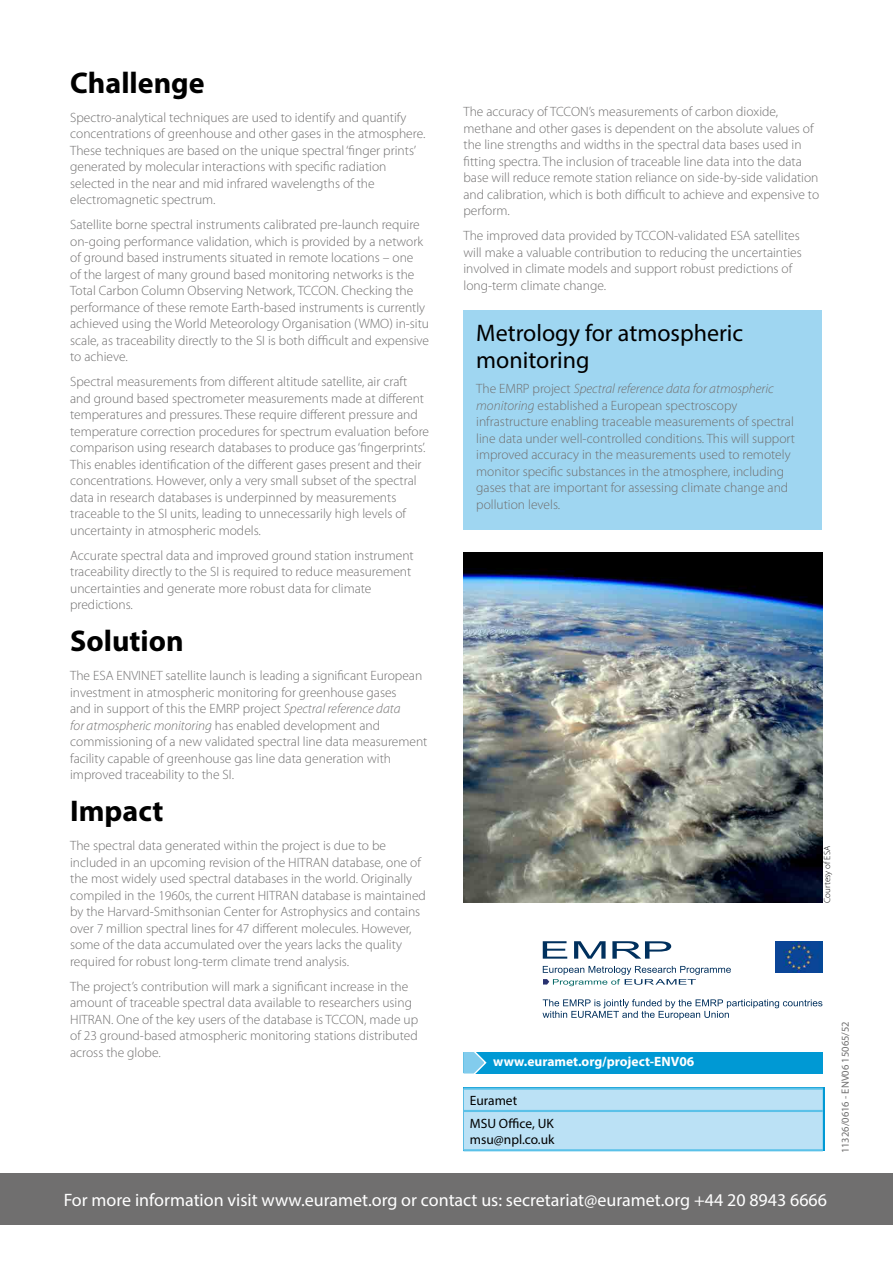
<style>
.page{position:relative;width:893px;height:1263px;background:#fff}
.page>*{position:absolute;margin:0;border:0;box-sizing:border-box;transform-origin:0 0}
.t1{font:700 30px "Myriad Pro";color:#000}
.t2{font:24px/27px "Myriad Pro";color:#000}
.t3{font:18px "Myriad Pro";color:#fff}
.t4{font:300 13.5px/16.5px "Myriad Pro";color:#706f6f}
.t5{font:13.5px/22.6px "Myriad Pro";color:#000}
.t6{font:700 13.5px "Myriad Pro";color:#fff}
.t7{font:10.5px "Myriad Pro";color:#706f6f}
.t8{font:300 9px "Myriad Pro";color:#000}
.s1{font-style:italic}
</style>
<div class="page">
<div style="left:0;top:1174px;width:893px;height:51px;background:#706f6f"></div>
<div style="left:463px;top:1090px;width:360px;height:59px;background:#bbe1f5"></div>
<hr style="left:463px;top:1087px;width:360px;height:3px;background:#5bc1e8">
<hr style="left:463px;top:1110px;width:360px;height:2px;background:#5bc1e8">
<hr style="left:463px;top:1149px;width:360px;height:2px;background:#5bc1e8">
<div style="left:463px;top:1052px;width:360px;height:21px;background:#0099d4"></div>
<svg style="left:463px;top:1052px;width:25px;height:22px"></svg>
<svg style="left:543px;top:941px;width:24px;height:18px"></svg>
<svg style="left:574px;top:941px;width:32px;height:18px"></svg>
<svg style="left:612px;top:941px;width:59px;height:18px"></svg>
<svg style="left:543px;top:966px;width:188px;height:20px"></svg>
<svg style="left:542px;top:999px;width:280px;height:21px"></svg>
<img style="left:776px;top:941px;width:47px;height:31px">
<img style="left:463px;top:553px;width:359px;height:349px">
<div style="left:463px;top:310px;width:359px;height:220px;background:#9fd6f1"></div>
<h1 class="t1" style="left:70px;top:63px;width:136px">Challenge</h1>
<p class="t4" style="left:70px;top:109px;width:357px">Spectro-analytical techniques are used to identify and quantify concentrations of greenhouse and other gases in the atmosphere.<br>These techniques are based on the unique spectral ‘finger prints’ generated by molecular interactions with specific radiation selected in the near and mid infrared wavelengths of the electromagnetic spectrum.</p>
<p class="t4" style="left:70px;top:217px;width:360px">Satellite borne spectral instruments calibrated pre-launch require on-going performance validation, which is provided by a network of ground based instruments situated in remote locations – one<br>of the largest of many ground based monitoring networks is the Total Carbon Column Observing Network, TCCON. Checking the performance of these remote Earth-based instruments is currently achieved using the World Meteorology Organisation (WMO) in-situ scale, as traceability directly to the SI is both difficult and expensive to achieve.</p>
<p class="t4" style="left:70px;top:374px;width:360px">Spectral measurements from different altitude satellite, air craft and ground based spectrometer measurements made at different temperatures and pressures. These require different pressure and temperature correction procedures for spectrum evaluation before comparison using research databases to produce gas ‘fingerprints’.<br>This enables identification of the different gases present and their concentrations. However, only a very small subset of the spectral data in research databases is underpinned by measurements traceable to the SI units, leading to unnecessarily high levels of uncertainty in atmospheric models.</p>
<p class="t4" style="left:70px;top:547px;width:345px">Accurate spectral data and improved ground station instrument traceability directly to the SI is required to reduce measurement uncertainties and generate more robust data for climate predictions.</p>
<h1 class="t1" style="left:70px;top:621px;width:115px">Solution</h1>
<p class="t4" style="left:70px;top:668px;width:359px">The ESA ENVINET satellite launch is leading a significant European investment in atmospheric monitoring for greenhouse gases<br>and in support of this the EMRP project <span class="s1">Spectral reference data<br>for atmospheric monitoring</span> has enabled development and commissioning of a new validated spectral line data measurement facility capable of greenhouse gas line data generation with improved traceability to the SI.</p>
<h1 class="t1" style="left:70px;top:791px;width:95px">Impact</h1>
<p class="t4" style="left:70px;top:837px;width:357px">The spectral data generated within the project is due to be included in an upcoming revision of the HITRAN database, one of the most widely used spectral databases in the world. Originally compiled in the 1960s, the current HITRAN database is maintained by the Harvard-Smithsonian Center for Astrophysics and contains over 7 million spectral lines for 47 different molecules. However, some of the data accumulated over the years lacks the quality required for robust long-term climate trend analysis.</p>
<p class="t4" style="left:70px;top:978px;width:349px">The project’s contribution will mark a significant increase in the amount of traceable spectral data available to researchers using HITRAN. One of the key users of the database is TCCON, made up of 23 ground-based atmospheric monitoring stations distributed across the globe.</p>
<p class="t4" style="left:463px;top:104px;width:357px">The accuracy of TCCON’s measurements of carbon dioxide, methane and other gases is dependent on the absolute values of the line strengths and widths in the spectral data bases used in fitting spectra. The inclusion of traceable line data into the data base will reduce remote station reliance on side-by-side validation and calibration, which is both difficult to achieve and expensive to perform.</p>
<p class="t4" style="left:463px;top:228px;width:340px">The improved data provided by TCCON-validated ESA satellites will make a valuable contribution to reducing the uncertainties involved in climate models and support robust predictions of long-term climate change.</p>
<h2 class="t2" style="left:476px;top:319px;width:269px">Metrology for atmospheric monitoring</h2>
<p class="t4" style="left:476px;top:381px;width:320px">The EMRP project <span class="s1">Spectral reference data for atmospheric monitoring</span> established a European spectroscopy infrastructure enabling traceable measurements of spectral line data under well-controlled conditions. This will support improved accuracy in the measurements used to remotely monitor specific substances in the atmosphere, including gases that are important for assessing climate change and pollution levels.</p>
<p class="t6" style="left:493px;top:1053px;width:203px">www.euramet.org/project-ENV06</p>
<p class="t5" style="left:470px;top:1089px;width:85px">Euramet<br>MSU Office, UK</p>
<p class="t5" style="left:470px;top:1128px;width:86px">msu@npl.co.uk</p>
<p class="t8" style="left:822px;top:902px;width:58px;rotate:-90deg">Courtesy of ESA</p>
<p class="t7" style="left:839px;top:1153px;width:133px;rotate:-90deg">11326/0616 - ENV06 15065/52</p>
<h3 class="t3" style="left:64px;top:1189px;width:765px">For more information visit www.euramet.org or contact us: secretariat@euramet.org +44 20 8943 6666</h3>
</div>
